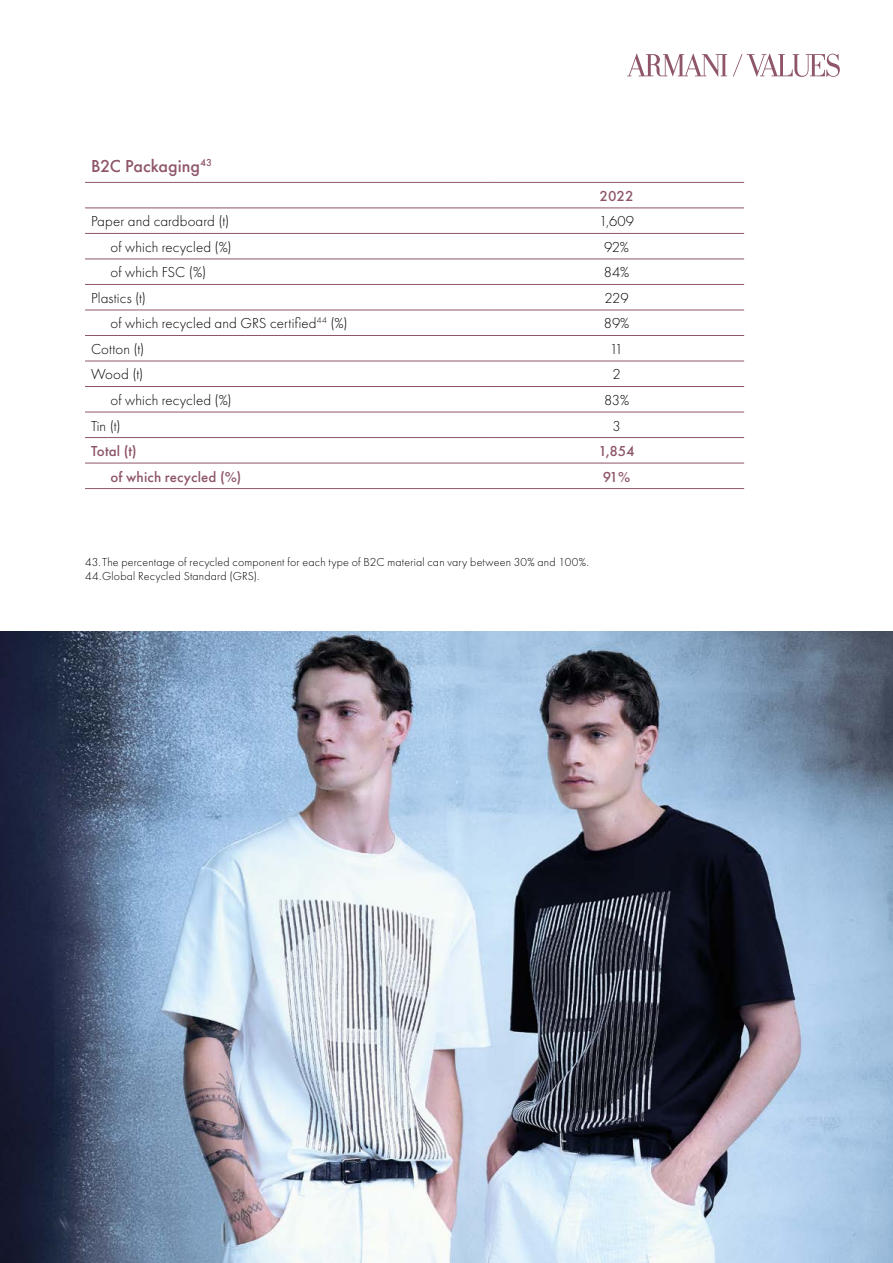
<style>
.page{position:relative;width:893px;height:1263px;background:#fff}
.page>*{position:absolute;margin:0;border:0;box-sizing:border-box;transform-origin:0 0}
.t1{font:500 18px "Futura PT";color:#8e556b}
.t2{font:300 15px "Futura PT";letter-spacing:.005em;color:#000}
.t3{font:500 15px "Futura PT";letter-spacing:.01em;color:#8e556b}
.t4{font:300 12px/13.5px "Futura PT";letter-spacing:.015em;color:#000}
</style>
<div class="page">
<hr style="left:85px;top:182px;width:404px;height:1px;background:#8e556b">
<hr style="left:489px;top:182px;width:255px;height:1px;background:#8e556b">
<hr style="left:85px;top:208px;width:404px;height:1px;background:#8e556b">
<hr style="left:489px;top:208px;width:255px;height:1px;background:#8e556b">
<hr style="left:85px;top:233px;width:404px;height:1px;background:#8e556b">
<hr style="left:489px;top:233px;width:255px;height:1px;background:#8e556b">
<hr style="left:85px;top:259px;width:404px;height:1px;background:#8e556b">
<hr style="left:489px;top:259px;width:255px;height:1px;background:#8e556b">
<hr style="left:85px;top:284px;width:404px;height:1px;background:#8e556b">
<hr style="left:489px;top:284px;width:255px;height:1px;background:#8e556b">
<hr style="left:85px;top:310px;width:404px;height:1px;background:#8e556b">
<hr style="left:489px;top:310px;width:255px;height:1px;background:#8e556b">
<hr style="left:85px;top:335px;width:404px;height:1px;background:#8e556b">
<hr style="left:489px;top:335px;width:255px;height:1px;background:#8e556b">
<hr style="left:85px;top:361px;width:404px;height:1px;background:#8e556b">
<hr style="left:489px;top:361px;width:255px;height:1px;background:#8e556b">
<hr style="left:85px;top:386px;width:404px;height:1px;background:#8e556b">
<hr style="left:489px;top:386px;width:255px;height:1px;background:#8e556b">
<hr style="left:85px;top:412px;width:404px;height:1px;background:#8e556b">
<hr style="left:489px;top:412px;width:255px;height:1px;background:#8e556b">
<hr style="left:85px;top:437px;width:404px;height:1px;background:#8e556b">
<hr style="left:489px;top:437px;width:255px;height:1px;background:#8e556b">
<hr style="left:85px;top:463px;width:404px;height:1px;background:#8e556b">
<hr style="left:489px;top:463px;width:255px;height:1px;background:#8e556b">
<hr style="left:85px;top:488px;width:404px;height:1px;background:#8e556b">
<hr style="left:489px;top:488px;width:255px;height:1px;background:#8e556b">
<img style="left:0;top:631px;width:893px;height:632px">
<svg style="left:627px;top:53px;width:100px;height:24px"></svg>
<svg style="left:733px;top:53px;width:107px;height:24px"></svg>
<p class="t1" style="left:91px;top:156px;width:123px">B2C Packaging<sup>43</sup></p>
<p class="t3" style="left:600px;top:187px;width:35px">2022</p>
<p class="t2" style="left:91px;top:213px;width:140px">Paper and cardboard (t)</p>
<p class="t2" style="left:599px;top:213px;width:36px">1,609</p>
<p class="t2" style="left:111px;top:238px;width:123px">of which recycled (%)</p>
<p class="t2" style="left:604px;top:238px;width:27px">92%</p>
<p class="t2" style="left:111px;top:264px;width:97px">of which FSC (%)</p>
<p class="t2" style="left:604px;top:264px;width:27px">84%</p>
<p class="t2" style="left:91px;top:289px;width:57px">Plastics (t)</p>
<p class="t2" style="left:604px;top:289px;width:26px">229</p>
<p class="t2" style="left:111px;top:315px;width:239px">of which recycled and GRS certified<sup>44</sup> (%)</p>
<p class="t2" style="left:604px;top:315px;width:27px">89%</p>
<p class="t2" style="left:91px;top:340px;width:55px">Cotton (t)</p>
<p class="t2" style="left:610px;top:340px;width:15px">11</p>
<p class="t2" style="left:91px;top:366px;width:54px">Wood (t)</p>
<p class="t2" style="left:612px;top:366px;width:10px">2</p>
<p class="t2" style="left:111px;top:391px;width:123px">of which recycled (%)</p>
<p class="t2" style="left:604px;top:391px;width:27px">83%</p>
<p class="t2" style="left:91px;top:417px;width:31px">Tin (t)</p>
<p class="t2" style="left:612px;top:417px;width:10px">3</p>
<p class="t3" style="left:91px;top:442px;width:47px">Total (t)</p>
<p class="t3" style="left:599px;top:442px;width:37px">1,854</p>
<p class="t3" style="left:111px;top:467px;width:132px">of which recycled (%)</p>
<p class="t3" style="left:603px;top:467px;width:29px">91%</p>
<p class="t4" style="left:85px;top:555px;width:505px">43.The percentage of recycled component for each type of B2C material can vary between 30% and 100%.<br>44.Global Recycled Standard (GRS).</p>
</div>
